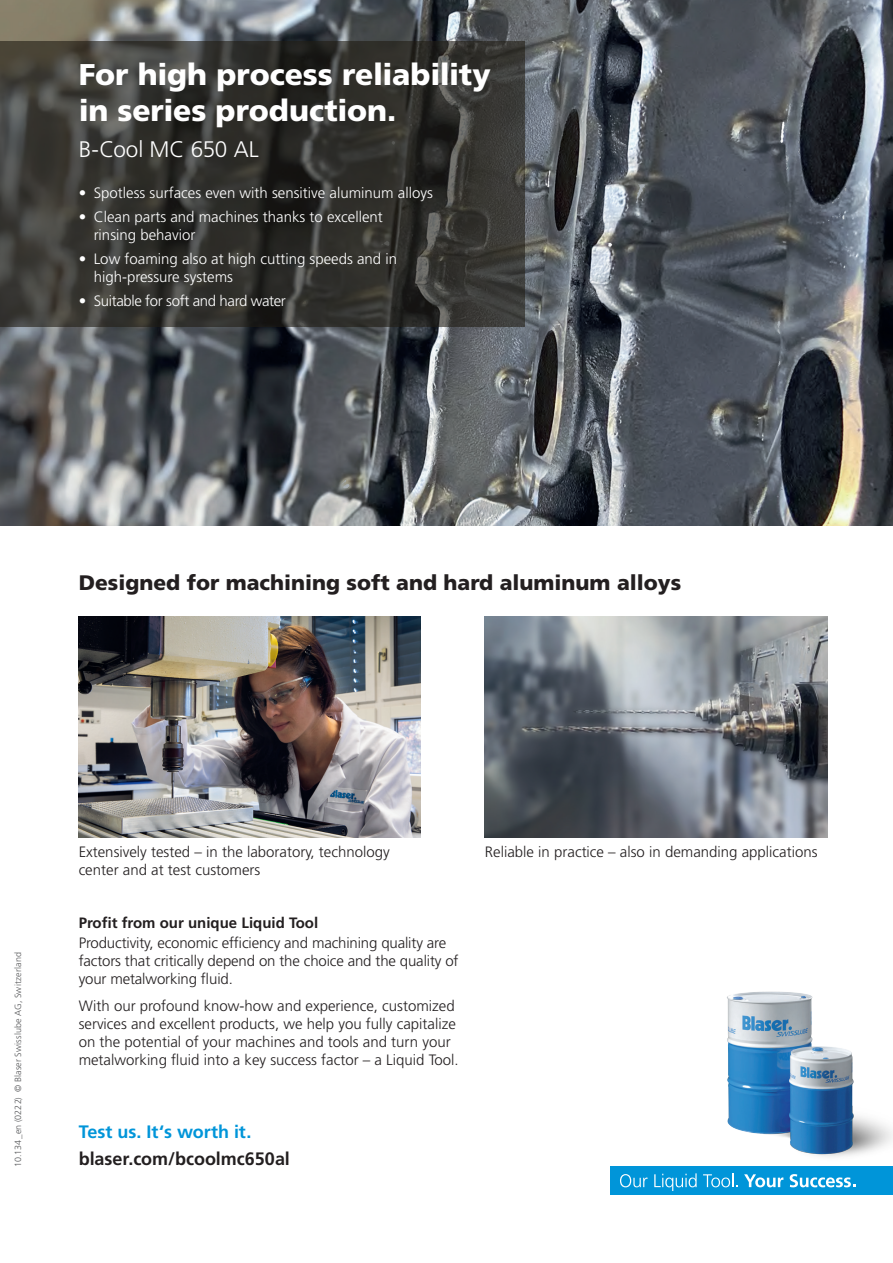
<style>
.page{position:relative;width:893px;height:1263px;background:#fff}
.page>*{position:absolute;margin:0;border:0;box-sizing:border-box;transform-origin:0 0}
.t1{font:900 30px/36px "Frutiger LT Std";letter-spacing:-.005em;color:#fff}
.t2{font:300 22.5px "Frutiger LT Std";letter-spacing:-.005em;color:#fff}
.t3{font:900 21px "Frutiger LT Std";color:#231f20}
.t4{font:700 18px "Frutiger LT Std";color:#231f20}
.t5{font:700 18px "Frutiger LT Std";color:#0095d9}
.t6{font:300 15px/18px "Frutiger LT Std";color:#231f20}
.t7{font:300 15px/18px "Frutiger LT Std";color:#fff}
.t8{font:700 15px "Frutiger LT Std";color:#231f20}
.t9{font:300 15px "Frutiger LT Std";letter-spacing:-.025em;color:#fff}
.t10{font:300 9px "Frutiger LT Std";letter-spacing:.015em;color:#57585a}
.s1{font-weight:400}
</style>
<div class="page">
<img style="left:0;top:0;width:893px;height:525px">
<img style="left:79px;top:616px;width:342px;height:221px">
<img style="left:485px;top:616px;width:342px;height:221px">
<svg style="left:0;top:41px;width:524px;height:285px;background:#363531"></svg>
<img style="left:727px;top:991px;width:166px;height:166px">
<div style="left:610px;top:1166px;width:283px;height:29px;background:#0095d9"></div>
<svg style="left:620px;top:1174px;width:27px;height:13px"></svg>
<svg style="left:654px;top:1173px;width:43px;height:18px"></svg>
<svg style="left:703px;top:1173px;width:34px;height:14px"></svg>
<svg style="left:744px;top:1174px;width:39px;height:13px"></svg>
<svg style="left:790px;top:1174px;width:65px;height:13px"></svg>
<h1 class="t1" style="left:79px;top:56px;width:414px">For high process reliability in series production.</h1>
<h2 class="t2" style="left:79px;top:136px;width:182px">B-Cool MC 650 AL</h2>
<p class="t7" style="left:79px;top:184px;width:356px"><span class="s1">•</span> Spotless surfaces even with sensitive aluminum alloys</p>
<p class="t7" style="left:94px;top:208px;width:291px;text-indent:-15px"><span class="s1">•</span> Clean parts and machines thanks to excellent rinsing behavior</p>
<p class="t7" style="left:94px;top:250px;width:305px;text-indent:-15px"><span class="s1">•</span> Low foaming also at high cutting speeds and in high-pressure systems</p>
<p class="t9" style="left:79px;top:292px;width:209px"><span class="s1">•</span> Suitable for soft and hard water</p>
<h3 class="t3" style="left:79px;top:570px;width:604px">Designed for machining soft and hard aluminum alloys</h3>
<p class="t10" style="left:13px;top:1166px;width:216px;rotate:-90deg">10.134_en (0222) © Blaser Swisslube AG, Switzerland</p>
<p class="t6" style="left:79px;top:843px;width:313px">Extensively tested – in the laboratory, technology center and at test customers</p>
<p class="t8" style="left:79px;top:913px;width:241px">Profit from our unique Liquid Tool</p>
<p class="t6" style="left:79px;top:934px;width:381px">Productivity, economic efficiency and machining quality are factors that critically depend on the choice and the quality of your metalworking fluid.</p>
<p class="t6" style="left:79px;top:997px;width:382px">With our profound know-how and experience, customized services and excellent products, we help you fully capitalize on the potential of your machines and tools and turn your metalworking fluid into a key success factor – a Liquid Tool.</p>
<p class="t5" style="left:79px;top:1121px;width:174px">Test us. It‘s worth it.</p>
<p class="t4" style="left:79px;top:1148px;width:213px">blaser.com/bcoolmc650al</p>
<p class="t6" style="left:485px;top:843px;width:334px">Reliable in practice – also in demanding applications</p>
</div>
